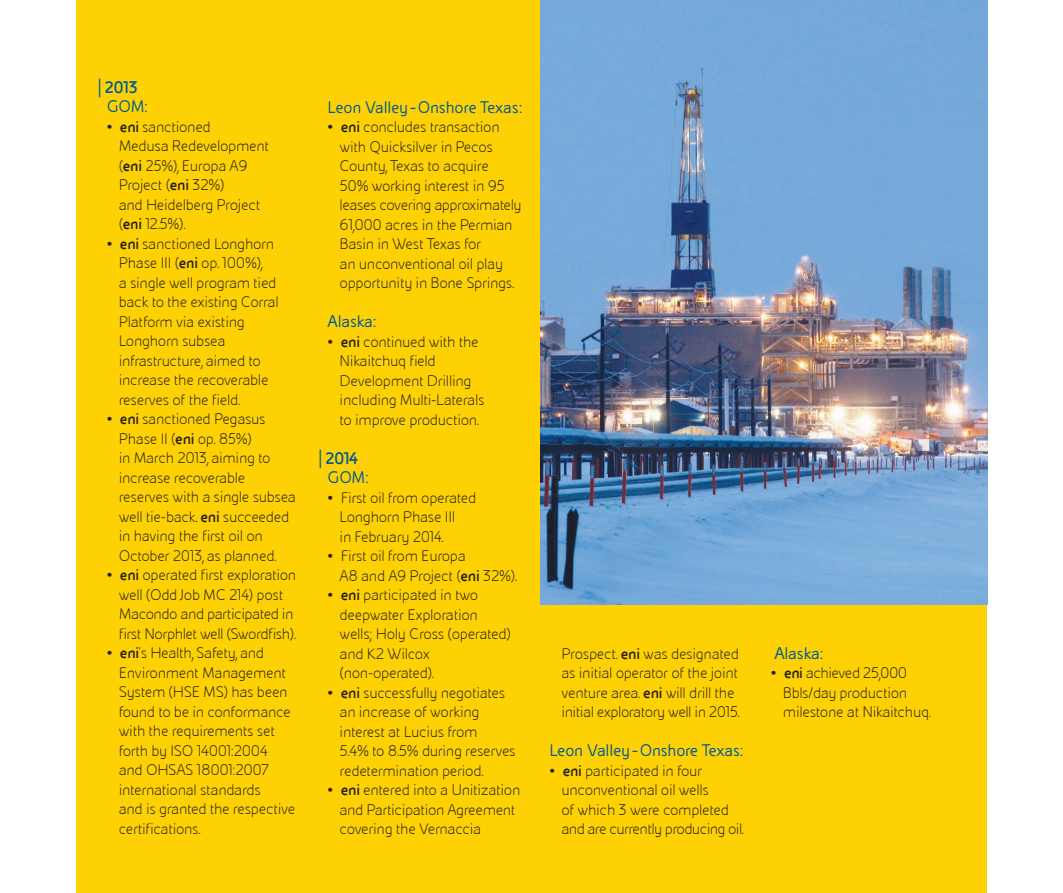
<style>
.page{position:relative;width:1063px;height:893px;background:#fff}
.page>*{position:absolute;margin:0;border:0;box-sizing:border-box;transform-origin:0 0}
.t1{font:18px "Eni Exp Reg";letter-spacing:-.01em;color:#005a93}
.t2{font:700 18px "Eni Exp";letter-spacing:-.02em;color:#005a93}
.t3{font:300 16.5px/19.5px "Eni Exp";letter-spacing:-.02em;color:#231f20}
.s1{font-family:"Eni Exp Reg";font-weight:400}
.s2{font-size:21px}
.s3{font-weight:700}
</style>
<div class="page">
<div style="left:77px;top:0;width:910px;height:893px;background:#fed105"></div>
<img style="left:540px;top:0;width:447px;height:605px">
<p class="t2" style="left:98px;top:78px;width:42px"><span class="s1">|</span> 2013</p>
<p class="t1" style="left:107px;top:97px;width:43px">GOM:</p>
<p class="t3" style="left:119px;top:117px;width:152px;text-indent:-12px"><span class="s2">•</span> <span class="s3">eni</span> sanctioned<br>Medusa Redevelopment (<span class="s3">eni</span> 25%), Europa A9<br>Project (<span class="s3">eni</span> 32%)<br>and Heidelberg Project (<span class="s3">eni</span> 12.5%).</p>
<p class="t3" style="left:119px;top:234px;width:161px;text-indent:-12px"><span class="s2">•</span> <span class="s3">eni</span> sanctioned Longhorn<br>Phase III (<span class="s3">eni</span> op. 100%),<br>a single well program tied back to the existing Corral<br>Platform via existing<br>Longhorn subsea infrastructure, aimed to increase the recoverable reserves of the field.</p>
<p class="t3" style="left:119px;top:410px;width:179px;text-indent:-12px"><span class="s2">•</span> <span class="s3">eni</span> sanctioned Pegasus<br>Phase II (<span class="s3">eni</span> op. 85%)<br>in March 2013, aiming to increase recoverable reserves with a single subsea well tie-back. <span class="s3">eni</span> succeeded in having the first oil on<br>October 2013, as planned.</p>
<p class="t3" style="left:119px;top:566px;width:179px;text-indent:-12px"><span class="s2">•</span> <span class="s3">eni</span> operated first exploration well (Odd Job MC 214) post<br>Macondo and participated in first Norphlet well (Swordfish).</p>
<p class="t3" style="left:119px;top:644px;width:178px;text-indent:-12px"><span class="s2">•</span> <span class="s3">eni</span>’s Health, Safety, and<br>Environment Management<br>System (HSE MS) has been found to be in conformance with the requirements set forth by ISO 14001:2004 and OHSAS 18001:2007 international standards<br>and is granted the respective certifications.</p>
<p class="t1" style="left:328px;top:98px;width:196px">Leon Valley-Onshore Texas:</p>
<p class="t3" style="left:340px;top:118px;width:184px;text-indent:-12px"><span class="s2">•</span> <span class="s3">eni</span> concludes transaction with Quicksilver in Pecos<br>County, Texas to acquire<br>50% working interest in 95 leases covering approximately<br>61,000 acres in the Permian<br>Basin in West Texas for<br>an unconventional oil play opportunity in Bone Springs.</p>
<p class="t1" style="left:328px;top:313px;width:51px">Alaska:</p>
<p class="t3" style="left:340px;top:332px;width:146px;text-indent:-12px"><span class="s2">•</span> <span class="s3">eni</span> continued with the<br>Nikaitchuq field<br>Development Drilling including Multi-Laterals to improve production.</p>
<p class="t2" style="left:319px;top:449px;width:41px"><span class="s1">|</span> 2014</p>
<p class="t1" style="left:328px;top:469px;width:43px">GOM:</p>
<p class="t3" style="left:340px;top:488px;width:138px;text-indent:-12px"><span class="s2">•</span> First oil from operated<br>Longhorn Phase III<br>in February 2014.</p>
<p class="t3" style="left:340px;top:547px;width:179px;text-indent:-12px"><span class="s2">•</span> First oil from Europa<br>A8 and A9 Project (<span class="s3">eni</span> 32%).</p>
<p class="t3" style="left:340px;top:586px;width:173px;text-indent:-12px"><span class="s2">•</span> <span class="s3">eni</span> participated in two deepwater Exploration wells; Holy Cross (operated) and K2 Wilcox (non-operated).</p>
<p class="t3" style="left:340px;top:683px;width:178px;text-indent:-12px"><span class="s2">•</span> <span class="s3">eni</span> successfully negotiates an increase of working interest at Lucius from<br>5.4% to 8.5% during reserves redetermination period.</p>
<p class="t3" style="left:340px;top:781px;width:182px;text-indent:-12px"><span class="s2">•</span> <span class="s3">eni</span> entered into a Unitization and Participation Agreement covering the Vernaccia</p>
<p class="t3" style="left:561px;top:644px;width:180px">Prospect. <span class="s3">eni</span> was designated as initial operator of the joint venture area. <span class="s3">eni</span> will drill the initial exploratory well in 2015.</p>
<p class="t1" style="left:549px;top:742px;width:196px">Leon Valley-Onshore Texas:</p>
<p class="t3" style="left:561px;top:761px;width:184px;text-indent:-12px"><span class="s2">•</span> <span class="s3">eni</span> participated in four unconventional oil wells<br>of which 3 were completed and are currently producing oil.</p>
<p class="t1" style="left:774px;top:644px;width:51px">Alaska:</p>
<p class="t3" style="left:783px;top:664px;width:150px;text-indent:-12px"><span class="s2">•</span> <span class="s3">eni</span> achieved 25,000<br>Bbls/day production milestone at Nikaitchuq.</p>
</div>
